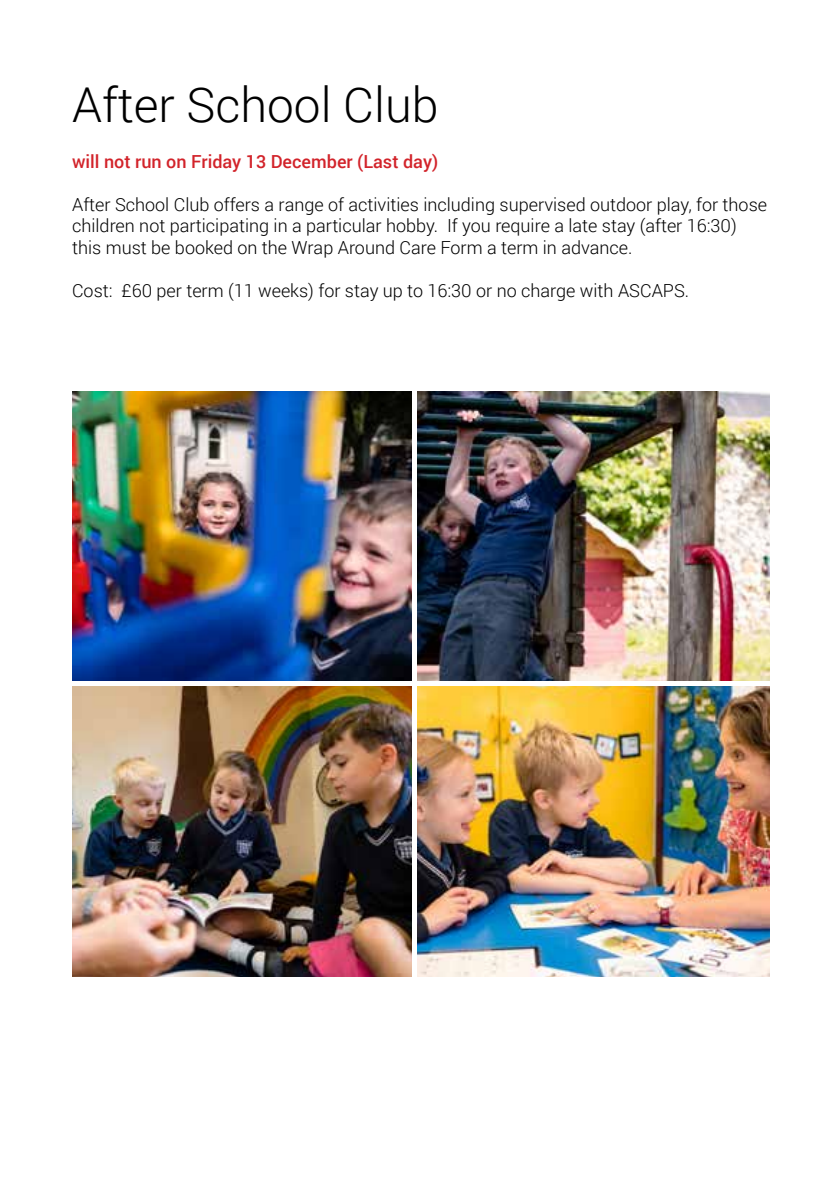
<style>
.page{position:relative;width:840px;height:1191px;background:#fff}
.page>*{position:absolute;margin:0;border:0;box-sizing:border-box;transform-origin:0 0}
.t1{font:300 48px "Roboto";color:#000}
.t2{font:300 18px/21.6px "Roboto";color:#000}
.t3{font:500 18px "Roboto";color:#d2232a}
</style>
<div class="page">
<img style="left:72px;top:391px;width:339px;height:290px">
<img style="left:417px;top:391px;width:352px;height:290px">
<img style="left:72px;top:686px;width:339px;height:290px">
<img style="left:417px;top:686px;width:352px;height:290px">
<h1 class="t1" style="left:72px;top:72px;width:368px">After School Club</h1>
<p class="t3" style="left:72px;top:148px;width:367px">will not run on Friday 13 December (Last day)</p>
<p class="t2" style="left:72px;top:193px;width:696px">After School Club offers a range of activities including supervised outdoor play, for those children not participating in a particular hobby. If you require a late stay (after 16:30) this must be booked on the Wrap Around Care Form a term in advance.</p>
<p class="t2" style="left:72px;top:279px;width:618px">Cost: £60 per term (11 weeks) for stay up to 16:30 or no charge with ASCAPS.</p>
</div>
